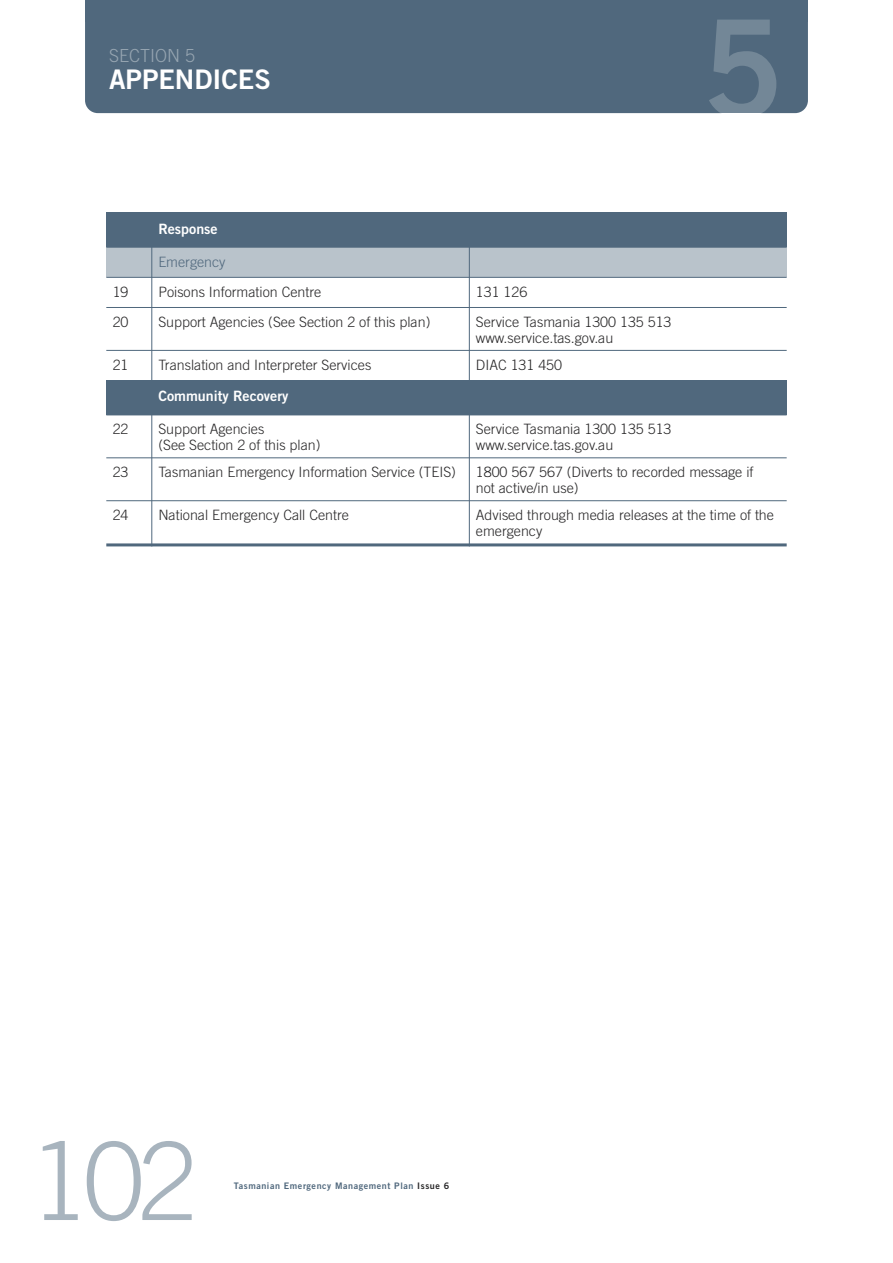
<style>
.page{position:relative;width:893px;height:1263px;background:#fff}
.page>*{position:absolute;margin:0;border:0;box-sizing:border-box;transform-origin:0 0}
.t1{font:300 108px "Trade Gothic";color:#a8b4be}
.t2{font:27px "Trade Gothic Bold Two";color:#fff}
.t3{font:300 18px "Trade Gothic";color:#96a5b1}
.t4{font:300 14.25px/15.8px "Trade Gothic";color:#272627}
.t5{font:14.25px "Trade Gothic Bold Two";color:#fff}
.t6{font:300 14.25px "Trade Gothic";color:#50687d}
.t7{font:9px "Trade Gothic Bold Two";letter-spacing:.06em;color:#50687d}
.s1{color:#272627}
</style>
<div class="page">
<div style="left:85px;top:0;width:723px;height:113px;background:#50687d;border-radius:13px"></div>
<div style="left:85px;top:0;width:723px;height:21px;background:#50687d"></div>
<svg style="left:709px;top:21px;width:67px;height:92px"></svg>
<hr style="left:709px;top:20px;width:67px;height:1px;background:#738797">
<div style="left:106px;top:213px;width:363px;height:34px;background:#50687d"></div>
<div style="left:469px;top:213px;width:318px;height:34px;background:#50687d"></div>
<div style="left:106px;top:247px;width:363px;height:30px;background:#b9c3cb"></div>
<div style="left:469px;top:247px;width:318px;height:30px;background:#b9c3cb"></div>
<div style="left:106px;top:380px;width:363px;height:35px;background:#50687d"></div>
<div style="left:469px;top:380px;width:318px;height:35px;background:#50687d"></div>
<hr style="left:152px;top:213px;width:1px;height:333px;background:#50687d">
<hr style="left:469px;top:213px;width:1px;height:333px;background:#50687d">
<hr style="left:106px;top:247px;width:681px;height:1px;background:#50687d">
<hr style="left:106px;top:277px;width:681px;height:1px;background:#50687d">
<hr style="left:106px;top:307px;width:681px;height:1px;background:#50687d">
<hr style="left:106px;top:350px;width:681px;height:1px;background:#50687d">
<hr style="left:106px;top:415px;width:681px;height:1px;background:#50687d">
<hr style="left:106px;top:458px;width:681px;height:1px;background:#50687d">
<hr style="left:106px;top:500px;width:681px;height:1px;background:#50687d">
<hr style="left:106px;top:543px;width:681px;height:3px;background:#50687d">
<p class="t3" style="left:109px;top:49px;width:87px">SECTION 5</p>
<p class="t2" style="left:109px;top:69px;width:163px">APPENDICES</p>
<p class="t5" style="left:158px;top:223px;width:61px">Response</p>
<p class="t6" style="left:158px;top:256px;width:69px">Emergency</p>
<p class="t4" style="left:113px;top:285px;width:17px">19</p>
<p class="t4" style="left:158px;top:285px;width:164px">Poisons Information Centre</p>
<p class="t4" style="left:476px;top:285px;width:53px">131 126</p>
<p class="t4" style="left:113px;top:315px;width:17px">20</p>
<p class="t4" style="left:158px;top:315px;width:274px">Support Agencies (See Section 2 of this plan)</p>
<p class="t4" style="left:476px;top:315px;width:197px">Service Tasmania 1300 135 513 www.service.tas.gov.au</p>
<p class="t4" style="left:113px;top:358px;width:17px">21</p>
<p class="t4" style="left:158px;top:358px;width:214px">Translation and Interpreter Services</p>
<p class="t4" style="left:476px;top:358px;width:88px">DIAC 131 450</p>
<p class="t5" style="left:158px;top:391px;width:132px">Community Recovery</p>
<p class="t4" style="left:113px;top:422px;width:17px">22</p>
<p class="t4" style="left:158px;top:422px;width:164px">Support Agencies<br>(See Section 2 of this plan)</p>
<p class="t4" style="left:476px;top:422px;width:197px">Service Tasmania 1300 135 513 www.service.tas.gov.au</p>
<p class="t4" style="left:113px;top:465px;width:17px">23</p>
<p class="t4" style="left:158px;top:465px;width:299px">Tasmanian Emergency Information Service (TEIS)</p>
<p class="t4" style="left:476px;top:465px;width:279px">1800 567 567 (Diverts to recorded message if not active/in use)</p>
<p class="t4" style="left:113px;top:508px;width:17px">24</p>
<p class="t4" style="left:158px;top:508px;width:192px">National Emergency Call Centre</p>
<p class="t4" style="left:476px;top:508px;width:300px">Advised through media releases at the time of the emergency</p>
<p class="t1" style="left:30px;top:1142px;width:169px">102</p>
<p class="t7" style="left:234px;top:1182px;width:217px">Tasmanian Emergency Management Plan <span class="s1">Issue 6</span></p>
</div>
